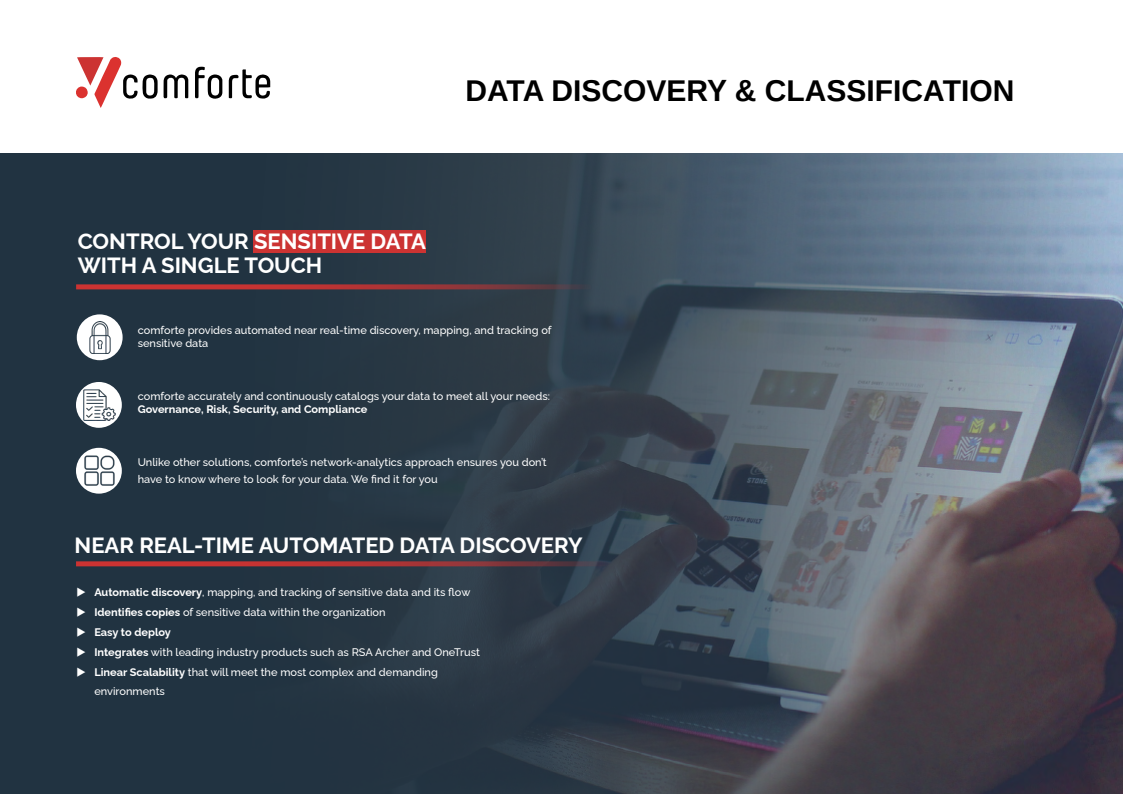
<style>
.page{position:relative;width:1123px;height:794px;background:#fff}
.page>*{position:absolute;margin:0;border:0;box-sizing:border-box;transform-origin:0 0}
.t1{font:700 30px "Arimo";color:#000}
.t2{font:700 22px/24px "Raleway";color:#fff}
.t3{font:500 11px/19.8px "Raleway";color:#fff}
.t4{font:700 11px "Raleway";color:#fff}
.s1{font-weight:700}
</style>
<div class="page">
<svg style="left:164px;top:74px;width:24px;height:25px"></svg>
<svg style="left:195px;top:67px;width:27px;height:32px"></svg>
<svg style="left:76px;top:57px;width:82px;height:51px"></svg>
<svg style="left:229px;top:69px;width:41px;height:30px"></svg>
<img style="left:0;top:153px;width:1123px;height:641px">
<div style="left:254px;top:230px;width:172px;height:22px;background:#cc3332"></div>
<div style="left:77px;top:314px;width:46px;height:46px;background:#fff;border-radius:50%"></div>
<img style="left:89px;top:321px;width:22px;height:32px">
<div style="left:76px;top:382px;width:46px;height:46px;background:#fff;border-radius:50%"></div>
<img style="left:83px;top:389px;width:32px;height:32px">
<div style="left:76px;top:448px;width:46px;height:46px;background:#fff;border-radius:50%"></div>
<img style="left:84px;top:455px;width:31px;height:31px">
<svg style="left:76px;top:284px;width:515px;height:5px;background:#9c3538"></svg>
<svg style="left:76px;top:561px;width:533px;height:5px;background:#9d3437"></svg>
<svg style="left:77px;top:587px;width:8px;height:9px"></svg>
<svg style="left:77px;top:607px;width:8px;height:9px"></svg>
<svg style="left:77px;top:627px;width:8px;height:9px"></svg>
<svg style="left:77px;top:647px;width:8px;height:9px"></svg>
<svg style="left:77px;top:667px;width:8px;height:9px"></svg>
<h1 class="t1" style="left:466px;top:70px;width:550px">DATA DISCOVERY &amp; CLASSIFICATION</h1>
<h2 class="t2" style="left:78px;top:227px;width:350px">CONTROL YOUR SENSITIVE DATA<br>WITH A SINGLE TOUCH</h2>
<p class="t3" style="left:138px;top:322px;width:415px;line-height:13.2px">comforte provides automated near real-time discovery, mapping, and tracking of sensitive data</p>
<p class="t3" style="left:138px;top:385px;width:414px">comforte accurately and continuously catalogs your data to meet all your needs:</p>
<p class="t4" style="left:138px;top:401px;width:231px">Governance, Risk, Security, and Compliance</p>
<p class="t3" style="left:138px;top:453px;width:410px;line-height:16.8px">Unlike other solutions, comforte’s network-analytics approach ensures you don’t have to know where to look for your data. We find it for you</p>
<h2 class="t2" style="left:75px;top:531px;width:509px">NEAR REAL-TIME AUTOMATED DATA DISCOVERY</h2>
<p class="t3" style="left:94px;top:581px;width:387px"><span class="s1">Automatic discovery</span>, mapping, and tracking of sensitive data and its flow <span class="s1">Identifies copies</span> of sensitive data within the organization<br><span class="s1">Easy to deploy<br>Integrates</span> with leading industry products such as RSA Archer and OneTrust <span class="s1">Linear Scalability</span> that will meet the most complex and demanding environments</p>
</div>
